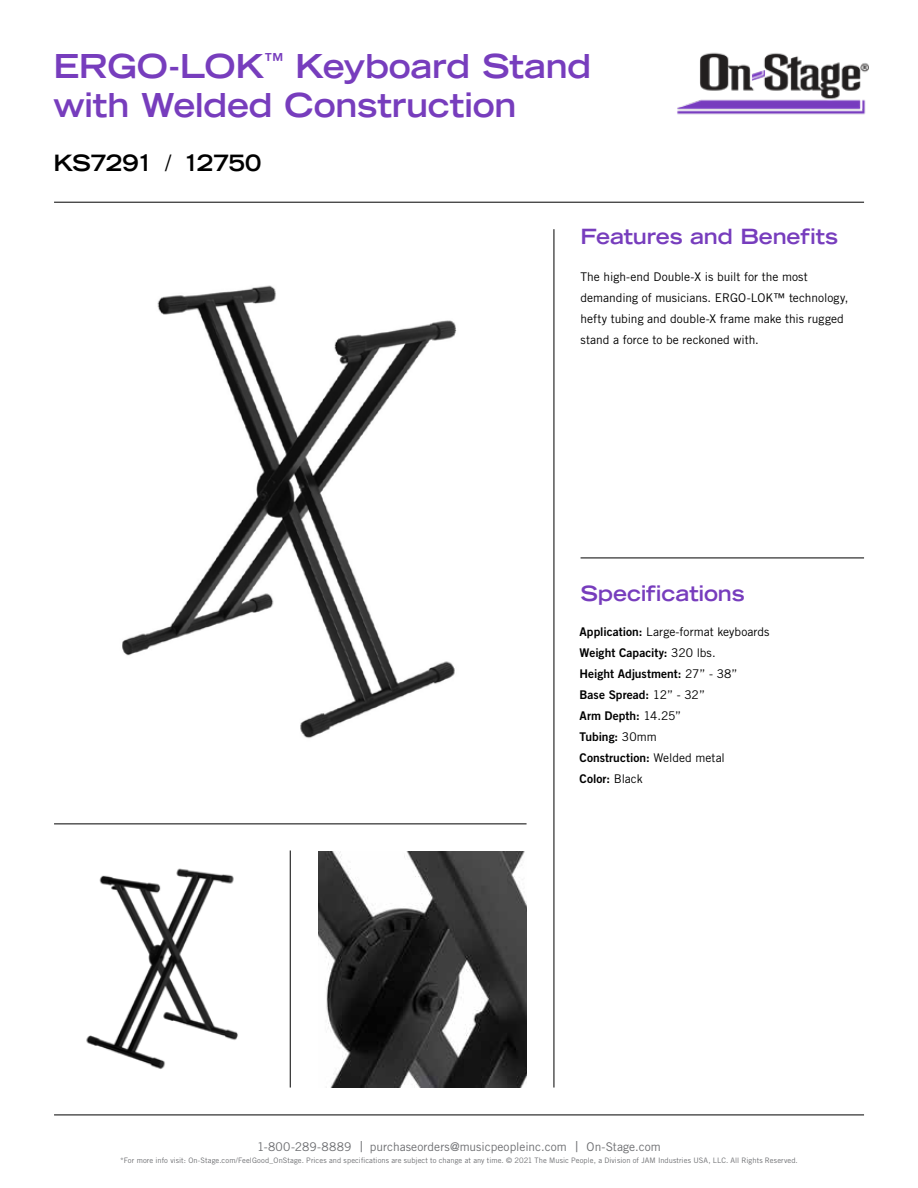
<style>
.page{position:relative;width:918px;height:1188px;background:#fff}
.page>*{position:absolute;margin:0;border:0;box-sizing:border-box;transform-origin:0 0}
.t1{font:700 expanded 33px/39px "Trade Gothic LT Std";letter-spacing:-.01em;color:#773dbd}
.t2{font:700 expanded 22.5px "Trade Gothic LT Std";letter-spacing:-.02em;color:#000}
.t3{font:700 expanded 21px "Trade Gothic LT Std";letter-spacing:-.01em;color:#773dbd}
.t4{font:12px/21px "Trade Gothic LT Std";color:#000}
.t5{font:12px/21px "Trade Gothic LT Std Bd 2";color:#000}
.t6{font:12px "Trade Gothic LT Std";letter-spacing:.005em;color:#6d6e71}
.t7{font:7.5px "Trade Gothic LT Std";letter-spacing:.01em;color:#6d6e71}
.s1{font-weight:400;font-stretch:normal}
.s2{font-family:"Trade Gothic LT Std Bd 2"}
.s3{font-family:"Trade Gothic LT Std"}
.s4{font-size:15px}
</style>
<div class="page">
<img style="left:86px;top:868px;width:152px;height:201px">
<img style="left:318px;top:851px;width:209px;height:237px">
<img style="left:122px;top:285px;width:335px;height:454px">
<hr style="left:54px;top:202px;width:810px;height:1px;background:#000">
<img style="left:677px;top:52px;width:192px;height:63px">
<hr style="left:54px;top:824px;width:473px;height:1px;background:#000">
<hr style="left:290px;top:851px;width:1px;height:237px;background:#000">
<hr style="left:554px;top:229px;width:1px;height:859px;background:#000">
<hr style="left:54px;top:1115px;width:810px;height:1px;background:#000">
<hr style="left:581px;top:558px;width:283px;height:1px;background:#000">
<h1 class="t1" style="left:53px;top:46px;width:539px">ERGO-LOK<sup>™</sup> Keyboard Stand with Welded Construction</h1>
<h2 class="t2" style="left:53px;top:148px;width:210px">KS7291 <span class="s1">/</span> 12750</h2>
<h3 class="t3" style="left:581px;top:223px;width:259px">Features and Benefits</h3>
<p class="t4" style="left:581px;top:266px;width:269px">The high-end Double-X is built for the most demanding of musicians. ERGO-LOK™ technology, hefty tubing and double-X frame make this rugged stand a force to be reckoned with.</p>
<h3 class="t3" style="left:581px;top:579px;width:165px">Specifications</h3>
<p class="t4" style="left:580px;top:621px;width:192px"><span class="s2">Application:</span> Large-format keyboards</p>
<p class="t5" style="left:580px;top:642px;width:159px">Weight Capacity: <span class="s3">320 lbs.<br></span>Height Adjustment: <span class="s3">27” - 38”<br></span>Base Spread: <span class="s3">12” - 32”<br></span>Arm Depth: <span class="s3">14.25”<br></span>Tubing: <span class="s3">30mm<br></span>Construction: <span class="s3">Welded metal<br></span>Color: <span class="s3">Black</span></p>
<p class="t6" style="left:257px;top:1139px;width:405px">1-800-289-8889 <span class="s4">|</span> purchaseorders@musicpeopleinc.com <span class="s4">|</span> On-Stage.com</p>
<p class="t7" style="left:120px;top:1156px;width:679px">*For more info visit: On-Stage.com/FeelGood_OnStage. Prices and specifications are subject to change at any time. © 2021 The Music People, a Division of JAM Industries USA, LLC. All Rights Reserved.</p>
</div>
